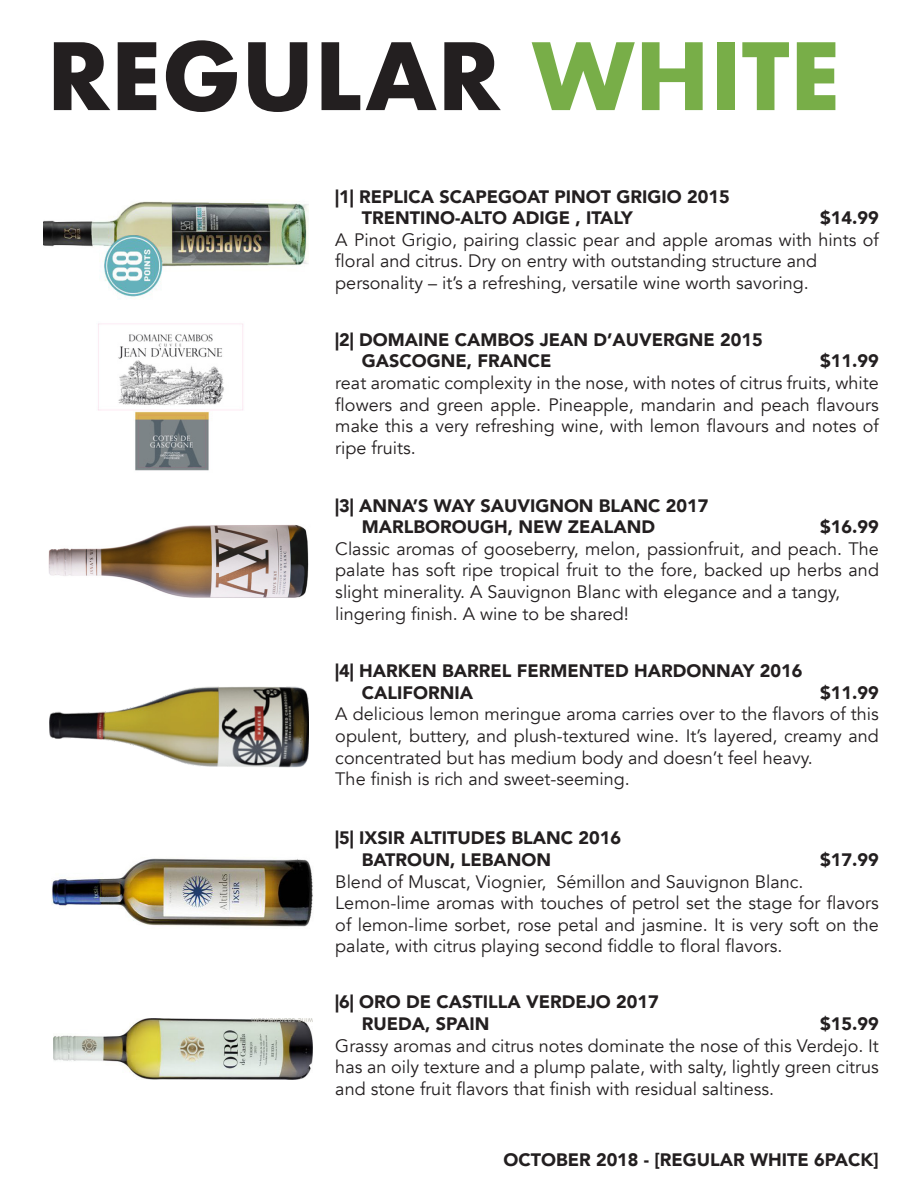
<style>
.page{position:relative;width:918px;height:1188px;background:#fff}
.page>*{position:absolute;margin:0;border:0;box-sizing:border-box;transform-origin:0 0}
.t1{font:700 90px "Futura";color:#231f20}
.t2{font:18px/21.6px "Avenir";color:#231f20;text-align:justify}
.t3{font:900 18px "Avenir";color:#231f20}
.s1{color:#78ae48}
</style>
<div class="page">
<img style="left:44px;top:201px;width:265px;height:96px">
<img style="left:98px;top:323px;width:145px;height:148px">
<img style="left:48px;top:524px;width:261px;height:74px">
<img style="left:50px;top:686px;width:259px;height:82px">
<img style="left:51px;top:858px;width:262px;height:69px">
<img style="left:54px;top:1018px;width:259px;height:62px">
<p class="t1" style="left:47px;top:11px;width:796px">REGULAR <span class="s1">WHITE</span></p>
<p class="t3" style="left:335px;top:181px;width:396px">|1| REPLICA SCAPEGOAT PINOT GRIGIO 2015</p>
<p class="t3" style="left:362px;top:203px;width:272px">TRENTINO-ALTO ADIGE , ITALY</p>
<p class="t3" style="left:820px;top:203px;width:60px">$14.99</p>
<p class="t2" style="left:335px;top:229px;width:545px">A Pinot Grigio, pairing classic pear and apple aromas with hints of floral and citrus. Dry on entry with outstanding structure and</p>
<p class="t2" style="left:335px;top:272px;width:475px">personality – it’s a refreshing, versatile wine worth savoring.</p>
<p class="t3" style="left:335px;top:324px;width:429px">|2| DOMAINE CAMBOS JEAN D’AUVERGNE 2015</p>
<p class="t3" style="left:362px;top:346px;width:191px">GASCOGNE, FRANCE</p>
<p class="t3" style="left:820px;top:346px;width:60px">$11.99</p>
<p class="t2" style="left:335px;top:372px;width:545px">reat aromatic complexity in the nose, with notes of citrus fruits, white flowers and green apple. Pineapple, mandarin and peach flavours make this a very refreshing wine, with lemon flavours and notes of ripe fruits.</p>
<p class="t3" style="left:335px;top:490px;width:375px">|3| ANNA’S WAY SAUVIGNON BLANC 2017</p>
<p class="t3" style="left:362px;top:512px;width:295px">MARLBOROUGH, NEW ZEALAND</p>
<p class="t3" style="left:820px;top:512px;width:60px">$16.99</p>
<p class="t2" style="left:335px;top:538px;width:545px">Classic aromas of gooseberry, melon, passionfruit, and peach. The palate has soft ripe tropical fruit to the fore, backed up herbs and slight minerality. A Sauvignon Blanc with elegance and a tangy,</p>
<p class="t2" style="left:335px;top:603px;width:295px">lingering finish. A wine to be shared!</p>
<p class="t3" style="left:335px;top:656px;width:469px">|4| HARKEN BARREL FERMENTED HARDONNAY 2016</p>
<p class="t3" style="left:362px;top:677px;width:113px">CALIFORNIA</p>
<p class="t3" style="left:820px;top:677px;width:60px">$11.99</p>
<p class="t2" style="left:335px;top:704px;width:545px">A delicious lemon meringue aroma carries over to the flavors of this opulent, buttery, and plush-textured wine. It’s layered, creamy and concentrated but has medium body and doesn’t feel heavy.</p>
<p class="t2" style="left:335px;top:769px;width:296px">The finish is rich and sweet-seeming.</p>
<p class="t3" style="left:335px;top:823px;width:287px">|5| IXSIR ALTITUDES BLANC 2016</p>
<p class="t3" style="left:362px;top:844px;width:191px">BATROUN, LEBANON</p>
<p class="t3" style="left:820px;top:844px;width:60px">$17.99</p>
<p class="t2" style="left:335px;top:871px;width:470px">Blend of Muscat, Viognier, Sémillon and Sauvignon Blanc.</p>
<p class="t2" style="left:335px;top:893px;width:545px">Lemon-lime aromas with touches of petrol set the stage for flavors of lemon-lime sorbet, rose petal and jasmine. It is very soft on the palate, with citrus playing second fiddle to floral flavors.</p>
<p class="t3" style="left:335px;top:987px;width:325px">|6| ORO DE CASTILLA VERDEJO 2017</p>
<p class="t3" style="left:362px;top:1008px;width:129px">RUEDA, SPAIN</p>
<p class="t3" style="left:820px;top:1008px;width:60px">$15.99</p>
<p class="t2" style="left:335px;top:1035px;width:545px">Grassy aromas and citrus notes dominate the nose of this Verdejo. It has an oily texture and a plump palate, with salty, lightly green citrus and stone fruit flavors that finish with residual saltiness.</p>
<p class="t3" style="left:503px;top:1145px;width:377px">OCTOBER 2018 - [REGULAR WHITE 6PACK]</p>
</div>
